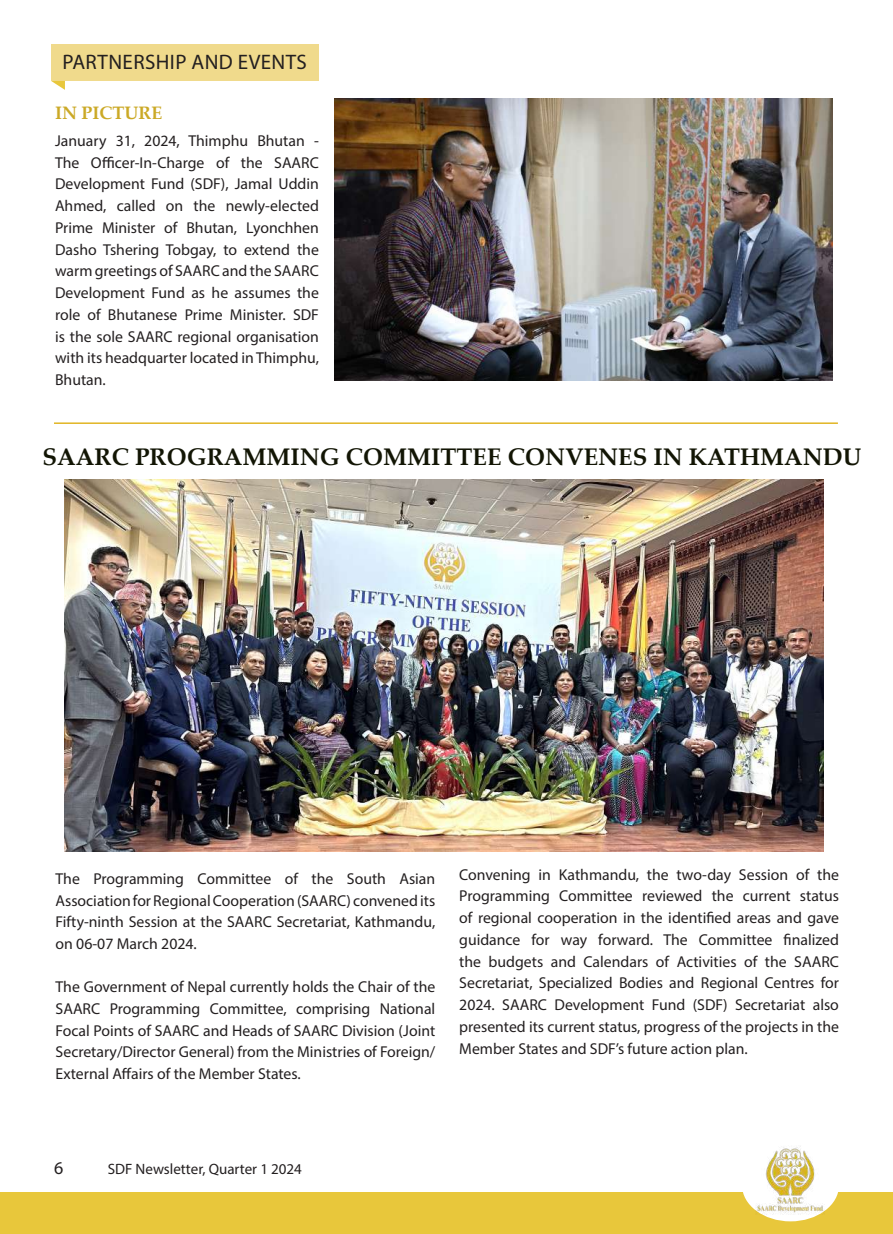
<style>
.page{position:relative;width:893px;height:1234px;background:#fff}
.page>*{position:absolute;margin:0;border:0;box-sizing:border-box;transform-origin:0 0}
.t1{font:700 24px "Palatino Linotype";color:#121504}
.t2{font:21px "Myriad Pro";letter-spacing:.02em;color:#231f20}
.t3{font:18px "Myriad Pro";letter-spacing:.02em;color:#231f20}
.t4{font:700 18px "Palatino Linotype";color:#cba926}
.t5{font:15.75px/21.8px "Myriad Pro";color:#231f20;text-align:justify}
.t6{font:15px "Myriad Pro";color:#231f20}
</style>
<div class="page">
<div style="left:0;top:1192px;width:893px;height:41px;background:#e8c73b"></div>
<div style="left:742px;top:1148px;width:97px;height:72px;background:#fff;border-radius:50%"></div>
<img style="left:756px;top:1146px;width:69px;height:67px">
<hr style="left:54px;top:422px;width:784px;height:2px;background:#e1b524">
<img style="left:335px;top:98px;width:497px;height:283px">
<div style="left:51px;top:45px;width:268px;height:36px;background:#f0da8c"></div>
<svg style="left:51px;top:81px;width:14px;height:9px"></svg>
<img style="left:64px;top:479px;width:759px;height:372px">
<h2 class="t2" style="left:62px;top:49px;width:246px">PARTNERSHIP AND EVENTS</h2>
<p class="t4" style="left:55px;top:100px;width:109px">IN PICTURE</p>
<p class="t5" style="left:55px;top:129px;width:265px">January 31, 2024, Thimphu Bhutan - The Officer-In-Charge of the SAARC Development Fund (SDF), Jamal Uddin Ahmed, called on the newly-elected Prime Minister of Bhutan, Lyonchhen Dasho Tshering Tobgay, to extend the warm greetings of SAARC and the SAARC Development Fund as he assumes the role of Bhutanese Prime Minister. SDF is the sole SAARC regional organisation with its headquarter located in Thimphu, Bhutan.</p>
<h1 class="t1" style="left:43px;top:440px;width:820px">SAARC PROGRAMMING COMMITTEE CONVENES IN KATHMANDU</h1>
<p class="t5" style="left:56px;top:867px;width:381px">The Programming Committee of the South Asian Association for Regional Cooperation (SAARC) convened its Fifty-ninth Session at the SAARC Secretariat, Kathmandu, on 06-07 March 2024.</p>
<p class="t5" style="left:56px;top:975px;width:381px">The Government of Nepal currently holds the Chair of the SAARC Programming Committee, comprising National Focal Points of SAARC and Heads of SAARC Division (Joint Secretary/Director General) from the Ministries of Foreign/ External Affairs of the Member States.</p>
<p class="t5" style="left:459px;top:863px;width:381px">Convening in Kathmandu, the two-day Session of the Programming Committee reviewed the current status of regional cooperation in the identified areas and gave guidance for way forward. The Committee finalized the budgets and Calendars of Activities of the SAARC Secretariat, Specialized Bodies and Regional Centres for 2024. SAARC Development Fund (SDF) Secretariat also presented its current status, progress of the projects in the Member States and SDF’s future action plan.</p>
<p class="t3" style="left:54px;top:1156px;width:11px">6</p>
<p class="t3" style="left:99px;top:1157px;width:149px">NEWSLETTER, 2020</p>
<p class="t6" style="left:108px;top:1159px;width:196px">SDF Newsletter, Quarter 1 2024</p>
</div>
